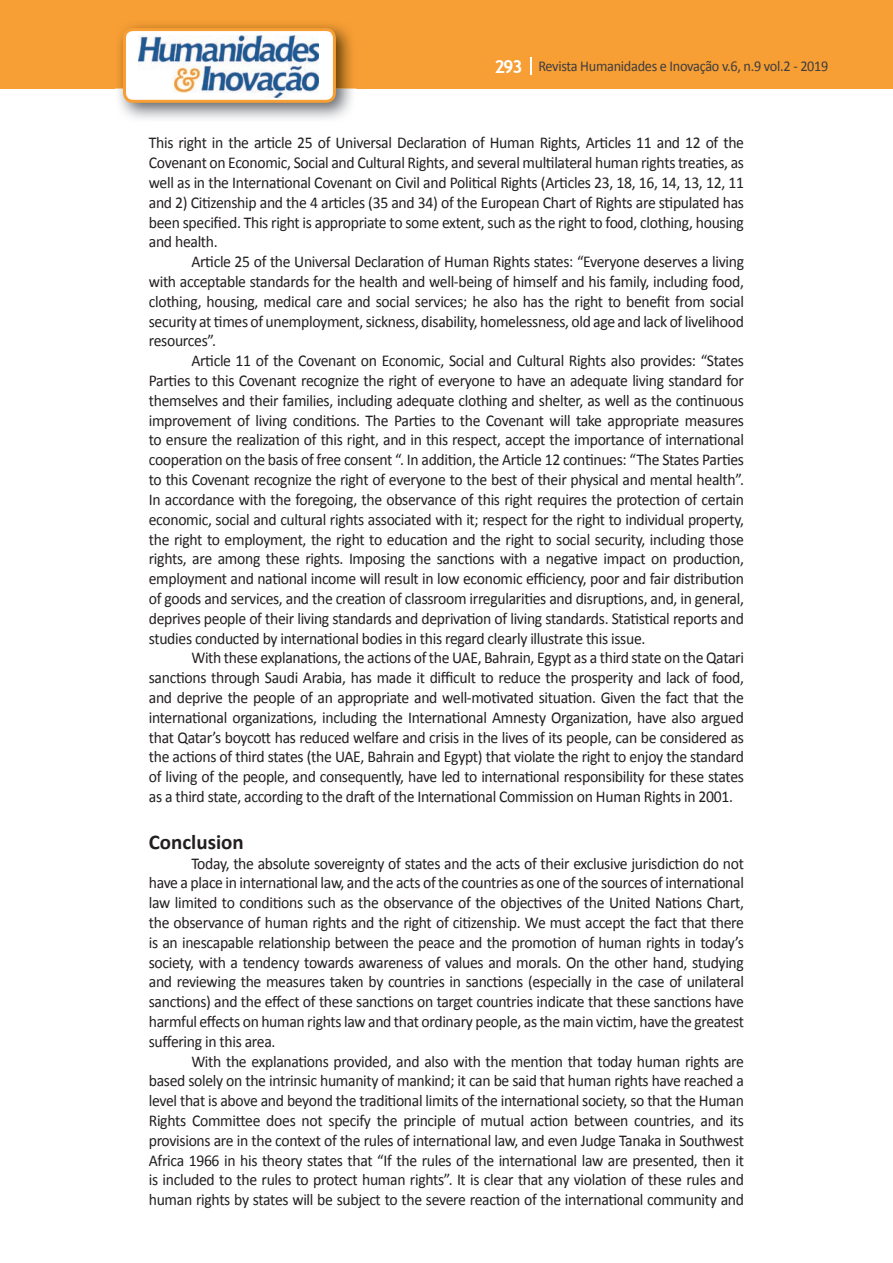
<style>
.page{position:relative;width:893px;height:1263px;background:#fff}
.page>*{position:absolute;margin:0;border:0;box-sizing:border-box;transform-origin:0 0}
.t1{font:700 21px "Calibri";color:#231f20}
.t2{font:16.5px/19.8px "Calibri";letter-spacing:-.02em;color:#231f20;text-align:justify;scale:.95 1}
.t3{font:15px "Calibri";letter-spacing:-.02em;color:#3e3e3f;scale:.95 1}
.s1{font-family:"Trebuchet MS";font-weight:700;font-size:18px;color:#fff}
</style>
<div class="page">
<div style="left:0;top:0;width:893px;height:88px;background:#f79e34"></div>
<svg style="left:530px;top:57px;width:2px;height:18px"></svg>
<img style="left:115px;top:24px;width:241px;height:95px">
<svg style="left:123px;top:28px;width:213px;height:75px"></svg>
<p class="t3" style="left:495px;top:57px;width:353px"><span class="s1">293</span> Revista Humanidades e Inovação v.6, n.9 vol.2 - 2019</p>
<p class="t2" style="left:149px;top:133px;width:628px">This right in the article 25 of Universal Declaration of Human Rights, Articles 11 and 12 of the Covenant on Economic, Social and Cultural Rights, and several multilateral human rights treaties, as well as in the International Covenant on Civil and Political Rights (Articles 23, 18, 16, 14, 13, 12, 11 and 2) Citizenship and the 4 articles (35 and 34) of the European Chart of Rights are stipulated has been specified. This right is appropriate to some extent, such as the right to food, clothing, housing and health.</p>
<p class="t2" style="left:149px;top:252px;width:628px;text-indent:43px">Article 25 of the Universal Declaration of Human Rights states: “Everyone deserves a living with acceptable standards for the health and well-being of himself and his family, including food, clothing, housing, medical care and social services; he also has the right to benefit from social security at times of unemployment, sickness, disability, homelessness, old age and lack of livelihood resources”.</p>
<p class="t2" style="left:149px;top:351px;width:628px;text-indent:43px">Article 11 of the Covenant on Economic, Social and Cultural Rights also provides: “States Parties to this Covenant recognize the right of everyone to have an adequate living standard for themselves and their families, including adequate clothing and shelter, as well as the continuous improvement of living conditions. The Parties to the Covenant will take appropriate measures to ensure the realization of this right, and in this respect, accept the importance of international cooperation on the basis of free consent “. In addition, the Article 12 continues: “The States Parties to this Covenant recognize the right of everyone to the best of their physical and mental health”.<br>In accordance with the foregoing, the observance of this right requires the protection of certain economic, social and cultural rights associated with it; respect for the right to individual property, the right to employment, the right to education and the right to social security, including those rights, are among these rights. Imposing the sanctions with a negative impact on production, employment and national income will result in low economic efficiency, poor and fair distribution of goods and services, and the creation of classroom irregularities and disruptions, and, in general, deprives people of their living standards and deprivation of living standards. Statistical reports and studies conducted by international bodies in this regard clearly illustrate this issue.</p>
<p class="t2" style="left:149px;top:648px;width:628px;text-indent:43px">With these explanations, the actions of the UAE, Bahrain, Egypt as a third state on the Qatari sanctions through Saudi Arabia, has made it difficult to reduce the prosperity and lack of food, and deprive the people of an appropriate and well-motivated situation. Given the fact that the international organizations, including the International Amnesty Organization, have also argued that Qatar’s boycott has reduced welfare and crisis in the lives of its people, can be considered as the actions of third states (the UAE, Bahrain and Egypt) that violate the right to enjoy the standard of living of the people, and consequently, have led to international responsibility for these states as a third state, according to the draft of the International Commission on Human Rights in 2001.</p>
<p class="t1" style="left:149px;top:828px;width:97px">Conclusion</p>
<p class="t2" style="left:149px;top:853px;width:628px;text-indent:43px">Today, the absolute sovereignty of states and the acts of their exclusive jurisdiction do not have a place in international law, and the acts of the countries as one of the sources of international law limited to conditions such as the observance of the objectives of the United Nations Chart, the observance of human rights and the right of citizenship. We must accept the fact that there is an inescapable relationship between the peace and the promotion of human rights in today’s society, with a tendency towards awareness of values and morals. On the other hand, studying and reviewing the measures taken by countries in sanctions (especially in the case of unilateral sanctions) and the effect of these sanctions on target countries indicate that these sanctions have harmful effects on human rights law and that ordinary people, as the main victim, have the greatest suffering in this area.</p>
<p class="t2" style="left:149px;top:1051px;width:628px;text-indent:43px">With the explanations provided, and also with the mention that today human rights are based solely on the intrinsic humanity of mankind; it can be said that human rights have reached a level that is above and beyond the traditional limits of the international society, so that the Human Rights Committee does not specify the principle of mutual action between countries, and its provisions are in the context of the rules of international law, and even Judge Tanaka in Southwest Africa 1966 in his theory states that “If the rules of the international law are presented, then it is included to the rules to protect human rights”. It is clear that any violation of these rules and human rights by states will be subject to the severe reaction of the international community and</p>
</div>
